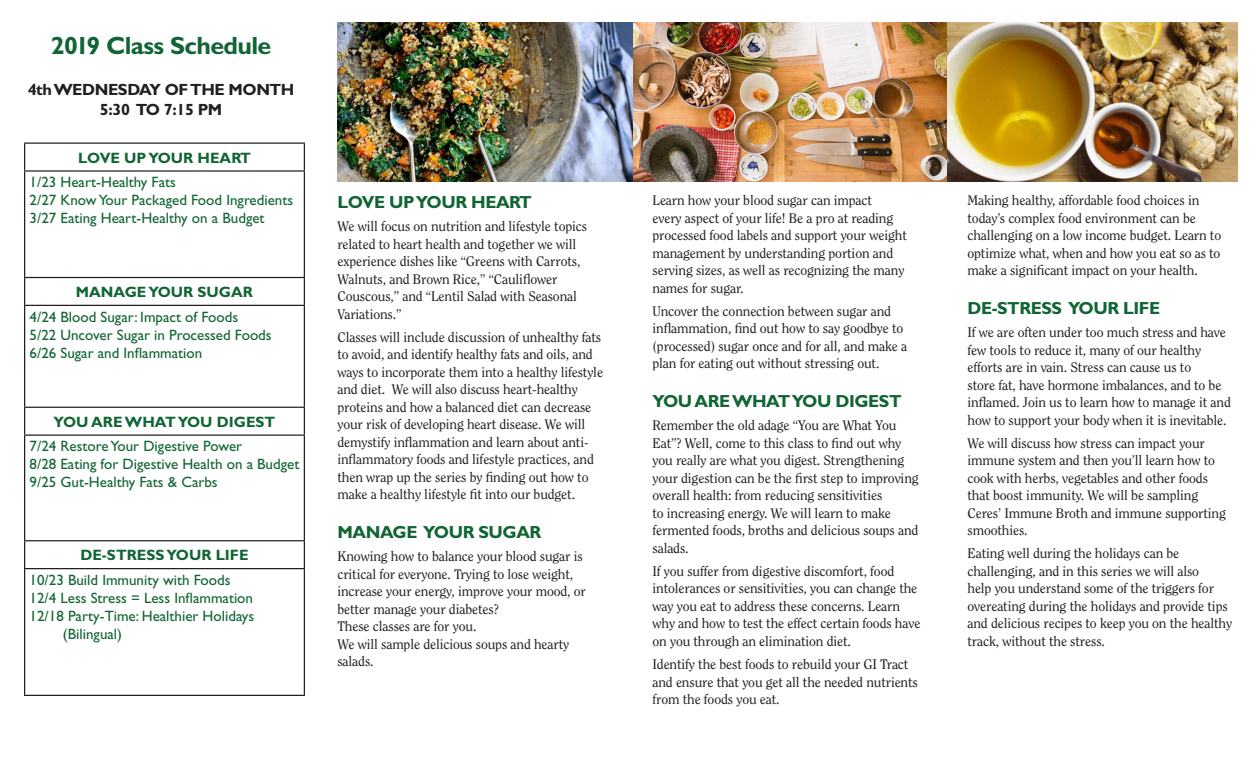
<style>
.page{position:relative;width:1260px;height:765px;background:#fff}
.page>*{position:absolute;margin:0;border:0;box-sizing:border-box;transform-origin:0 0}
.Gill_Extra_Bold_20{font:700 25px "Gill Sans";letter-spacing:-.025em;color:#116534}
.Gill_ExtraBold_14{font:700 17.5px "Gill Sans";letter-spacing:-.025em;color:#116534}
.Gill_Extra_Bold_20-2{font:700 16.25px/20px "Gill Sans";letter-spacing:-.025em;color:#231f20;text-align:center}
.t1{font:15px/18px "Gill Sans";color:#116534}
.t2{font:700 15px "Gill Sans";color:#116534}
.Clearface_11_14{font:13.75px/17.5px "Clearface Std";letter-spacing:-.01em;color:#231f20}
</style>
<div class="page">
<hr style="left:24px;top:142px;width:281px;height:2px;background:#231f20">
<svg style="left:24px;top:144px;width:1px;height:26px"></svg>
<svg style="left:304px;top:144px;width:1px;height:26px"></svg>
<hr style="left:24px;top:170px;width:281px;height:2px;background:#231f20">
<hr style="left:24px;top:172px;width:1px;height:105px;background:#231f20">
<hr style="left:304px;top:172px;width:1px;height:105px;background:#231f20">
<hr style="left:24px;top:277px;width:281px;height:1px;background:#231f20">
<svg style="left:24px;top:278px;width:1px;height:27px"></svg>
<svg style="left:304px;top:278px;width:1px;height:27px"></svg>
<hr style="left:24px;top:305px;width:281px;height:1px;background:#231f20">
<hr style="left:24px;top:306px;width:1px;height:101px;background:#231f20">
<hr style="left:304px;top:306px;width:1px;height:101px;background:#231f20">
<hr style="left:24px;top:407px;width:281px;height:1px;background:#231f20">
<svg style="left:24px;top:408px;width:1px;height:27px"></svg>
<svg style="left:304px;top:408px;width:1px;height:27px"></svg>
<hr style="left:24px;top:435px;width:281px;height:1px;background:#231f20">
<hr style="left:24px;top:436px;width:1px;height:104px;background:#231f20">
<hr style="left:304px;top:436px;width:1px;height:104px;background:#231f20">
<hr style="left:24px;top:540px;width:281px;height:1px;background:#231f20">
<svg style="left:24px;top:541px;width:1px;height:27px"></svg>
<svg style="left:304px;top:541px;width:1px;height:27px"></svg>
<hr style="left:24px;top:568px;width:281px;height:1px;background:#231f20">
<hr style="left:24px;top:569px;width:1px;height:126px;background:#231f20">
<hr style="left:304px;top:569px;width:1px;height:126px;background:#231f20">
<hr style="left:24px;top:695px;width:281px;height:1px;background:#231f20">
<img style="left:633px;top:22px;width:604px;height:160px">
<img style="left:337px;top:22px;width:296px;height:160px">
<p class="Gill_Extra_Bold_20" style="left:51px;top:31px;width:222px">2019 Class Schedule</p>
<p class="Gill_Extra_Bold_20-2" style="left:28px;top:79px;width:268px">4th WEDNESDAY OF THE MONTH<br>5:30 TO 7:15 PM</p>
<p class="t2" style="left:78px;top:149px;width:174px">LOVE UP YOUR HEART</p>
<p class="t1" style="left:30px;top:173px;width:148px">1/23 Heart-Healthy Fats</p>
<p class="t1" style="left:30px;top:191px;width:265px">2/27 Know Your Packaged Food Ingredients</p>
<p class="t1" style="left:30px;top:209px;width:236px">3/27 Eating Heart-Healthy on a Budget</p>
<p class="t2" style="left:76px;top:283px;width:179px">MANAGE YOUR SUGAR</p>
<p class="t1" style="left:30px;top:308px;width:210px">4/24 Blood Sugar: Impact of Foods</p>
<p class="t1" style="left:30px;top:326px;width:244px">5/22 Uncover Sugar in Processed Foods</p>
<p class="t1" style="left:30px;top:344px;width:174px">6/26 Sugar and Inflammation</p>
<p class="t2" style="left:54px;top:413px;width:223px">YOU ARE WHAT YOU DIGEST</p>
<p class="t1" style="left:30px;top:437px;width:214px">7/24 Restore Your Digestive Power</p>
<p class="t1" style="left:30px;top:455px;width:271px">8/28 Eating for Digestive Health on a Budget</p>
<p class="t1" style="left:30px;top:473px;width:190px">9/25 Gut-Healthy Fats &amp; Carbs</p>
<p class="t2" style="left:80px;top:546px;width:170px">DE-STRESS YOUR LIFE</p>
<p class="t1" style="left:30px;top:571px;width:203px">10/23 Build Immunity with Foods</p>
<p class="t1" style="left:30px;top:589px;width:225px">12/4 Less Stress = Less Inflammation</p>
<p class="t1" style="left:63px;top:607px;width:193px;text-indent:-33px">12/18 Party-Time: Healthier Holidays (Bilingual)</p>
<p class="Gill_ExtraBold_14" style="left:337px;top:192px;width:196px">LOVE UP YOUR HEART</p>
<p class="Clearface_11_14" style="left:337px;top:218px;width:251px">We will focus on nutrition and lifestyle topics related to heart health and together we will experience dishes like “Greens with Carrots, Walnuts, and Brown Rice,” “Cauliflower Couscous,” and “Lentil Salad with Seasonal Variations.”</p>
<p class="Clearface_11_14" style="left:337px;top:328px;width:267px">Classes will include discussion of unhealthy fats to avoid, and identify healthy fats and oils, and ways to incorporate them into a healthy lifestyle and diet. We will also discuss heart-healthy proteins and how a balanced diet can decrease your risk of developing heart disease. We will demystify inflammation and learn about anti&shy;inflammatory foods and lifestyle practices, and then wrap up the series by finding out how to make a healthy lifestyle fit into our budget.</p>
<p class="Gill_ExtraBold_14" style="left:337px;top:522px;width:206px">MANAGE YOUR SUGAR</p>
<p class="Clearface_11_14" style="left:337px;top:548px;width:250px">Knowing how to balance your blood sugar is critical for everyone. Trying to lose weight, increase your energy, improve your mood, or better manage your diabetes?<br>These classes are for you.<br>We will sample delicious soups and hearty salads.</p>
<p class="Clearface_11_14" style="left:652px;top:192px;width:256px">Learn how your blood sugar can impact<br>every aspect of your life! Be a pro at reading processed food labels and support your weight management by understanding portion and serving sizes, as well as recognizing the many names for sugar.</p>
<p class="Clearface_11_14" style="left:652px;top:302px;width:256px">Uncover the connection between sugar and inflammation, find out how to say goodbye to (processed) sugar once and for all, and make a plan for eating out without stressing out.</p>
<p class="Gill_ExtraBold_14" style="left:652px;top:391px;width:251px">YOU ARE WHAT YOU DIGEST</p>
<p class="Clearface_11_14" style="left:652px;top:417px;width:268px">Remember the old adage “You are What You Eat”? Well, come to this class to find out why you really are what you digest. Strengthening your digestion can be the first step to improving overall health: from reducing sensitivities<br>to increasing energy. We will learn to make fermented foods, broths and delicious soups and salads.</p>
<p class="Clearface_11_14" style="left:652px;top:562px;width:269px">If you suffer from digestive discomfort, food intolerances or sensitivities, you can change the way you eat to address these concerns. Learn why and how to test the effect certain foods have on you through an elimination diet.</p>
<p class="Clearface_11_14" style="left:652px;top:656px;width:267px">Identify the best foods to rebuild your GI Tract and ensure that you get all the needed nutrients from the foods you eat.</p>
<p class="Clearface_11_14" style="left:968px;top:192px;width:255px">Making healthy, affordable food choices in today’s complex food environment can be challenging on a low income budget. Learn to optimize what, when and how you eat so as to make a significant impact on your health.</p>
<p class="Gill_ExtraBold_14" style="left:968px;top:298px;width:194px">DE-STRESS YOUR LIFE</p>
<p class="Clearface_11_14" style="left:968px;top:324px;width:265px">If we are often under too much stress and have few tools to reduce it, many of our healthy efforts are in vain. Stress can cause us to<br>store fat, have hormone imbalances, and to be inflamed. Join us to learn how to manage it and how to support your body when it is inevitable.</p>
<p class="Clearface_11_14" style="left:968px;top:434px;width:260px">We will discuss how stress can impact your immune system and then you’ll learn how to cook with herbs, vegetables and other foods that boost immunity. We will be sampling Ceres’ Immune Broth and immune supporting smoothies.</p>
<p class="Clearface_11_14" style="left:968px;top:545px;width:266px">Eating well during the holidays can be challenging, and in this series we will also<br>help you understand some of the triggers for overeating during the holidays and provide tips and delicious recipes to keep you on the healthy track, without the stress.</p>
</div>
